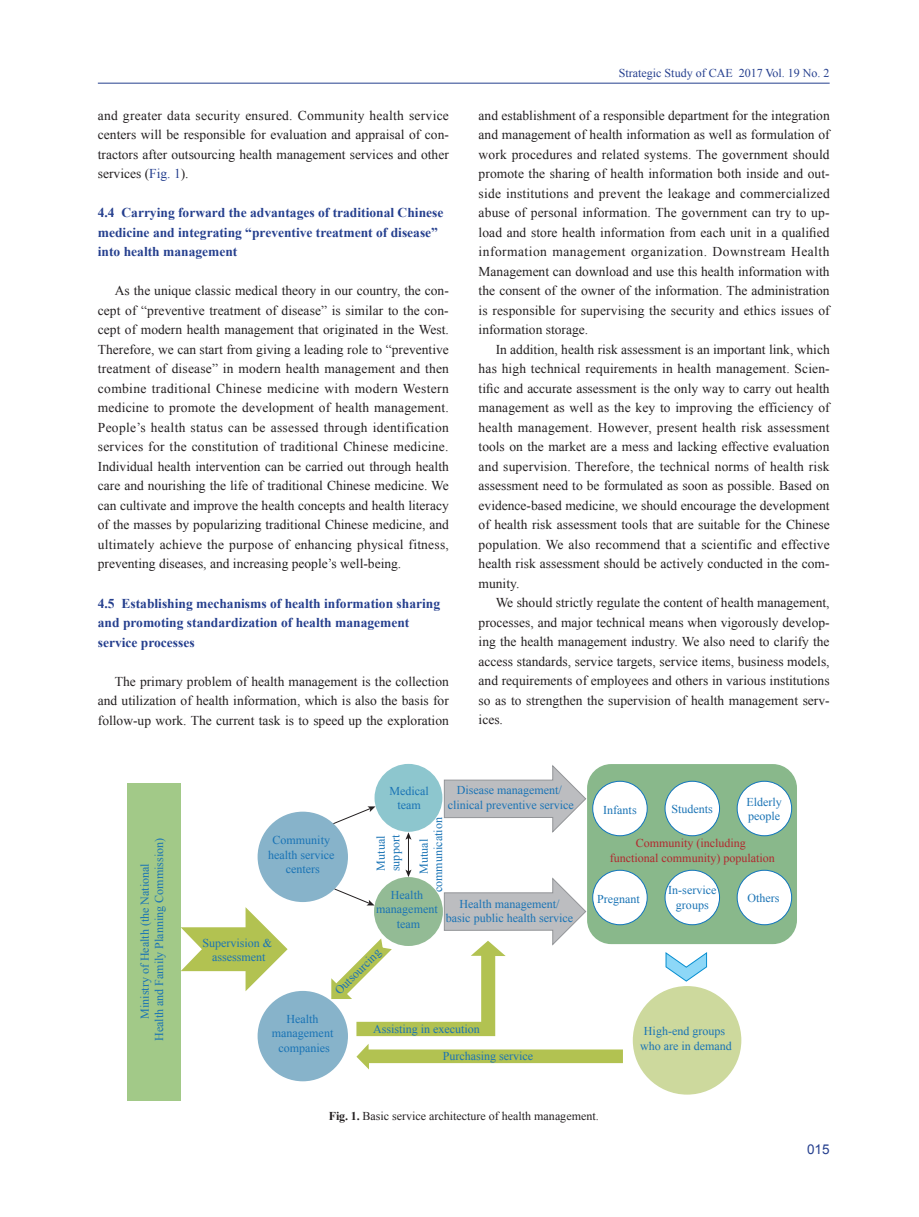
<style>
.page{position:relative;width:919px;height:1217px;background:#fff}
.page>*{position:absolute;margin:0;border:0;box-sizing:border-box;transform-origin:0 0}
.t1{font:13.5px/19.5px "Times New Roman";color:#231f20;text-align:justify}
.t2{font:700 13.5px/19.5px "Times New Roman";color:#253f8e}
.t3{font:13.5px "Arial";color:#253f8e}
.t4{font:12px/14.4px "Times New Roman";color:#1973b5;text-align:center}
.t5{font:12px/14.4px "Times New Roman";color:#b2282e;text-align:center}
.t6{font:12px "Times New Roman";color:#231f20}
.t7{font:12px "Times New Roman";color:#253f8e}
.s1{color:#253f8e}
.s2{font-weight:700}
</style>
<div class="page">
<hr style="left:98px;top:83px;width:731px;height:1px;background:#253f8e">
<div style="left:127px;top:783px;width:54px;height:317px;background:#a2c988"></div>
<svg style="left:181px;top:907px;width:106px;height:84px"></svg>
<div style="left:257px;top:811px;width:91px;height:90px;background:#87b3ca;border-radius:50%"></div>
<div style="left:632px;top:985px;width:109px;height:109px;background:#cdd99d;border-radius:50%"></div>
<div style="left:257px;top:990px;width:91px;height:90px;background:#87b3ca;border-radius:50%"></div>
<div style="left:374px;top:763px;width:68px;height:68px;background:#8dc6ce;border-radius:50%"></div>
<svg style="left:356px;top:1044px;width:267px;height:25px"></svg>
<div style="left:587px;top:763px;width:210px;height:180px;background:#89b88b;border-radius:24px"></div>
<div style="left:592px;top:781px;width:55px;height:54px;background:#fff;border-radius:50%"></div>
<div style="left:592px;top:780px;width:55px;height:56px;border:1px solid #1074bc;border-radius:50%"></div>
<div style="left:665px;top:781px;width:54px;height:54px;background:#fff;border-radius:50%"></div>
<div style="left:664px;top:780px;width:55px;height:56px;border:1px solid #1074bc;border-radius:50%"></div>
<div style="left:737px;top:781px;width:54px;height:54px;background:#fff;border-radius:50%"></div>
<div style="left:736px;top:780px;width:56px;height:56px;border:1px solid #1074bc;border-radius:50%"></div>
<div style="left:592px;top:870px;width:55px;height:54px;background:#fff;border-radius:50%"></div>
<div style="left:592px;top:869px;width:55px;height:55px;border:1px solid #1074bc;border-radius:50%"></div>
<div style="left:665px;top:870px;width:54px;height:54px;background:#fff;border-radius:50%"></div>
<div style="left:664px;top:869px;width:55px;height:55px;border:1px solid #1074bc;border-radius:50%"></div>
<div style="left:737px;top:870px;width:54px;height:54px;background:#fff;border-radius:50%"></div>
<div style="left:736px;top:869px;width:56px;height:55px;border:1px solid #1074bc;border-radius:50%"></div>
<svg style="left:665px;top:952px;width:42px;height:29px"></svg>
<svg style="left:443px;top:765px;width:143px;height:68px"></svg>
<hr style="left:408px;top:837px;width:1px;height:34px;background:#231f20">
<svg style="left:405px;top:832px;width:6px;height:7px"></svg>
<svg style="left:332px;top:806px;width:43px;height:18px"></svg>
<svg style="left:331px;top:869px;width:255px;height:166px"></svg>
<p class="t1" style="left:98px;top:105px;width:352px">and greater data security ensured. Community health service centers will be responsible for evaluation and appraisal of con&shy;tractors after outsourcing health management services and other services (<span class="s1">Fig. 1</span>).</p>
<p class="t2" style="left:98px;top:203px;width:347px">4.4 Carrying forward the advantages of traditional Chinese medicine and integrating “preventive treatment of disease” into health management</p>
<p class="t1" style="left:98px;top:281px;width:352px;text-indent:17px">As the unique classic medical theory in our country, the con&shy;cept of “preventive treatment of disease” is similar to the con&shy;cept of modern health management that originated in the West.<br>Therefore, we can start from giving a leading role to “preventive treatment of disease” in modern health management and then combine traditional Chinese medicine with modern Western medicine to promote the development of health management.<br>People’s health status can be assessed through identification services for the constitution of traditional Chinese medicine.<br>Individual health intervention can be carried out through health care and nourishing the life of traditional Chinese medicine. We can cultivate and improve the health concepts and health literacy of the masses by popularizing traditional Chinese medicine, and ultimately achieve the purpose of enhancing physical fitness, preventing diseases, and increasing people’s well-being.</p>
<p class="t2" style="left:98px;top:592px;width:344px">4.5 Establishing mechanisms of health information sharing and promoting standardization of health management service processes</p>
<p class="t1" style="left:98px;top:671px;width:352px;text-indent:17px">The primary problem of health management is the collection and utilization of health information, which is also the basis for follow-up work. The current task is to speed up the exploration</p>
<p class="t7" style="left:619px;top:65px;width:212px">Strategic Study of CAE 2017 Vol. 19 No. 2</p>
<p class="t1" style="left:478px;top:105px;width:352px">and establishment of a responsible department for the integration and management of health information as well as formulation of work procedures and related systems. The government should promote the sharing of health information both inside and out&shy;side institutions and prevent the leakage and commercialized abuse of personal information. The government can try to up&shy;load and store health information from each unit in a qualified information management organization. Downstream Health Management can download and use this health information with the consent of the owner of the information. The administration is responsible for supervising the security and ethics issues of information storage.</p>
<p class="t1" style="left:478px;top:339px;width:352px;text-indent:17px">In addition, health risk assessment is an important link, which has high technical requirements in health management. Scien&shy;tific and accurate assessment is the only way to carry out health management as well as the key to improving the efficiency of health management. However, present health risk assessment tools on the market are a mess and lacking effective evaluation and supervision. Therefore, the technical norms of health risk assessment need to be formulated as soon as possible. Based on evidence-based medicine, we should encourage the development of health risk assessment tools that are suitable for the Chinese population. We also recommend that a scientific and effective health risk assessment should be actively conducted in the com&shy;munity.</p>
<p class="t1" style="left:478px;top:592px;width:352px;text-indent:17px">We should strictly regulate the content of health management, processes, and major technical means when vigorously develop&shy;ing the health management industry. We also need to clarify the access standards, service targets, service items, business models, and requirements of employees and others in various institutions so as to strengthen the supervision of health management serv&shy;ices.</p>
<p class="t4" style="left:137px;top:1040px;width:204px;rotate:-90deg">Ministry of Health (the National<br>Health and Family Planning Commission)</p>
<p class="t4" style="left:268px;top:832px;width:68px">Community health service centers</p>
<p class="t4" style="left:389px;top:783px;width:41px">Medical team</p>
<p class="t4" style="left:447px;top:782px;width:128px">Disease management/ clinical preventive service</p>
<p class="t4" style="left:416px;top:892px;width:76px;rotate:-90deg">Mutual communication</p>
<p class="t4" style="left:373px;top:871px;width:38px;text-align:left;rotate:-90deg">Mutual support</p>
<p class="t4" style="left:376px;top:887px;width:63px">Health management team</p>
<p class="t4" style="left:446px;top:896px;width:129px">Health management/ basic public health service</p>
<p class="t4" style="left:202px;top:935px;width:71px">Supervision &amp; assessment</p>
<p class="t4" style="left:332px;top:986px;width:61px;rotate:-45deg">Outsourcing</p>
<p class="t4" style="left:272px;top:1011px;width:63px">Health management companies</p>
<p class="t4" style="left:373px;top:1020px;width:108px">Assisting in execution</p>
<p class="t4" style="left:442px;top:1048px;width:92px">Purchasing service</p>
<p class="t4" style="left:603px;top:802px;width:35px">Infants</p>
<p class="t4" style="left:746px;top:794px;width:37px;text-align:left">Elderly people</p>
<p class="t4" style="left:671px;top:801px;width:43px">Students</p>
<p class="t5" style="left:609px;top:835px;width:166px">Community (including<br>functional community) population</p>
<p class="t4" style="left:597px;top:891px;width:44px">Pregnant</p>
<p class="t4" style="left:668px;top:882px;width:50px">In-service groups</p>
<p class="t4" style="left:747px;top:890px;width:34px">Others</p>
<p class="t4" style="left:640px;top:1023px;width:93px">High-end groups who are in demand</p>
<p class="t6" style="left:329px;top:1107px;width:271px"><span class="s2">Fig. 1.</span> Basic service architecture of health management.</p>
<p class="t3" style="left:807px;top:1140px;width:24px">015</p>
</div>
